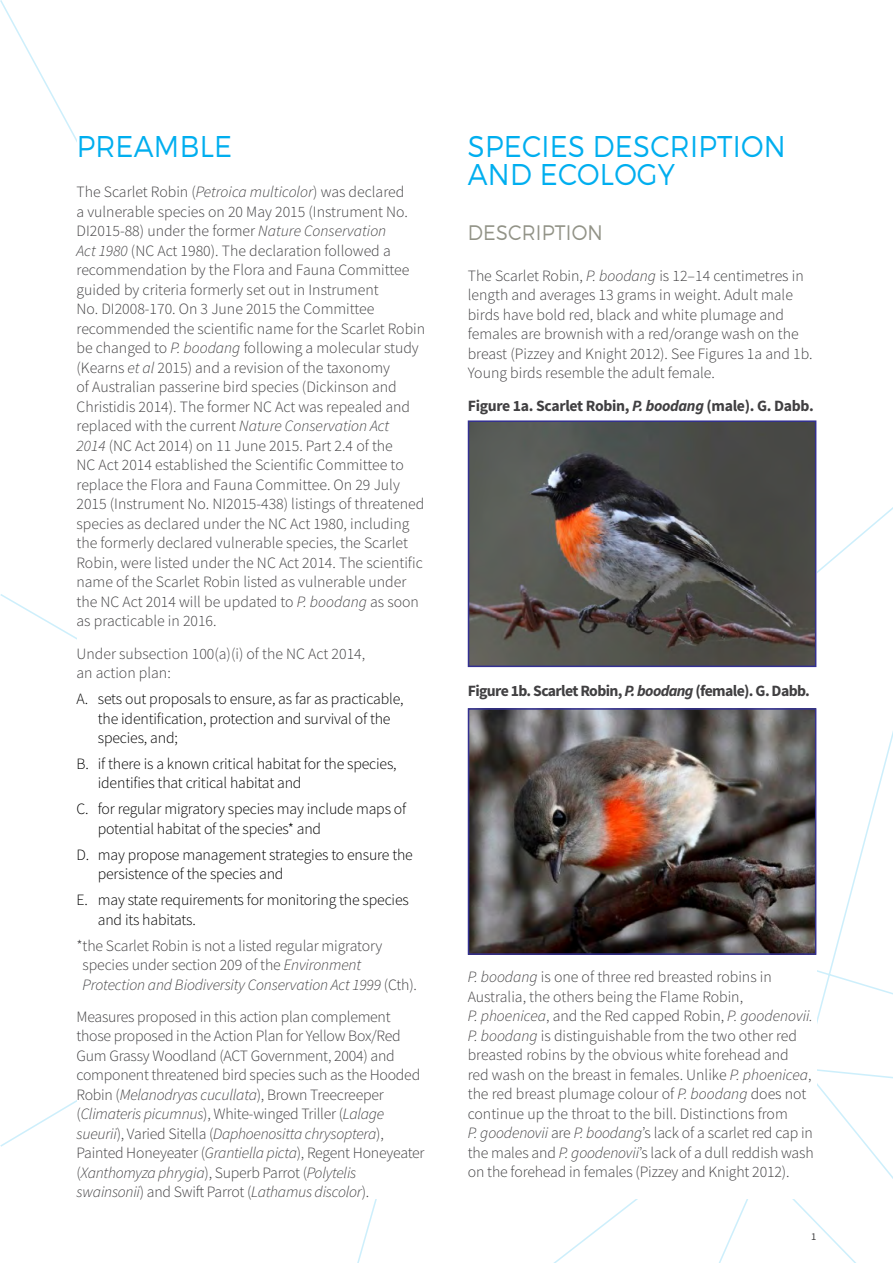
<style>
.page{position:relative;width:893px;height:1263px;background:#fff}
.page>*{position:absolute;margin:0;border:0;box-sizing:border-box;transform-origin:0 0}
.t1{font:300 30px/28.5px "Montserrat";letter-spacing:.01em;color:#00aeef;scale:.92 1}
.t2{font:300 21px "Montserrat";letter-spacing:.01em;color:#929387;scale:.92 1}
.P2{font:300 15.75px/19.5px "Source Sans Pro";color:#414042}
.t3{font:300 15.75px/19.5px "Source Sans Pro";letter-spacing:-.01em;color:#000}
.t4{font:700 15.75px "Source Sans Pro";letter-spacing:-.04em;color:#414042}
.t5{font:700 15.75px "Source Sans Pro";letter-spacing:-.02em;color:#414042}
.t6{font:10.5px "Source Sans Pro";color:#414042}
.s1{font-style:italic}
</style>
<div class="page">
<img style="left:471px;top:423px;width:342px;height:241px">
<div style="left:468px;top:420px;width:348px;height:247px;border:2px solid #333092"></div>
<img style="left:471px;top:711px;width:342px;height:241px">
<div style="left:468px;top:708px;width:348px;height:247px;border:2px solid #333092"></div>
<h2 class="t1" style="left:77px;top:131px;width:171px">PREAMBLE</h2>
<p class="P2" style="left:77px;top:182px;width:350px">The Scarlet Robin (<span class="s1">Petroica multicolor</span>) was declared<br>a vulnerable species on 20 May 2015 (Instrument No.<br>DI2015-88) under the former <span class="s1">Nature Conservation<br>Act 1980</span> (NC Act 1980). The declaration followed a recommendation by the Flora and Fauna Committee guided by criteria formerly set out in Instrument<br>No. DI2008-170. On 3 June 2015 the Committee recommended the scientific name for the Scarlet Robin be changed to <span class="s1">P. boodang</span> following a molecular study (Kearns <span class="s1">et al</span> 2015) and a revision of the taxonomy<br>of Australian passerine bird species (Dickinson and Christidis 2014). The former NC Act was repealed and replaced with the current <span class="s1">Nature Conservation Act<br>2014</span> (NC Act 2014) on 11 June 2015. Part 2.4 of the<br>NC Act 2014 established the Scientific Committee to replace the Flora and Fauna Committee. On 29 July 2015 (Instrument No. NI2015-438) listings of threatened species as declared under the NC Act 1980, including the formerly declared vulnerable species, the Scarlet Robin, were listed under the NC Act 2014. The scientific name of the Scarlet Robin listed as vulnerable under the NC Act 2014 will be updated to <span class="s1">P. boodang</span> as soon as practicable in 2016.</p>
<p class="P2" style="left:77px;top:644px;width:290px">Under subsection 100(a)(i) of the NC Act 2014, an action plan:</p>
<p class="t3" style="left:98px;top:689px;width:307px;text-indent:-21px">A. sets out proposals to ensure, as far as practicable, the identification, protection and survival of the species, and;</p>
<p class="t3" style="left:98px;top:754px;width:300px;text-indent:-21px">B. if there is a known critical habitat for the species, identifies that critical habitat and</p>
<p class="t3" style="left:98px;top:799px;width:310px;text-indent:-21px">C. for regular migratory species may include maps of potential habitat of the species* and</p>
<p class="t3" style="left:98px;top:845px;width:317px;text-indent:-21px">D. may propose management strategies to ensure the persistence of the species and</p>
<p class="t3" style="left:98px;top:890px;width:313px;text-indent:-21px">E. may state requirements for monitoring the species and its habitats.</p>
<p class="P2" style="left:83px;top:935px;width:336px;text-indent:-6px">*the Scarlet Robin is not a listed regular migratory species under section 209 of the <span class="s1">Environment<br>Protection and Biodiversity Conservation Act 1999</span> (Cth).</p>
<p class="P2" style="left:77px;top:1007px;width:349px">Measures proposed in this action plan complement those proposed in the Action Plan for Yellow Box/Red Gum Grassy Woodland (ACT Government, 2004) and component threatened bird species such as the Hooded Robin (<span class="s1">Melanodryas cucullata</span>), Brown Treecreeper (<span class="s1">Climateris picumnus</span>), White-winged Triller (<span class="s1">Lalage sueurii</span>), Varied Sitella (<span class="s1">Daphoenositta chrysoptera</span>), Painted Honeyeater (<span class="s1">Grantiella picta</span>), Regent Honeyeater (<span class="s1">Xanthomyza phrygia</span>), Superb Parrot (<span class="s1">Polytelis swainsonii</span>) and Swift Parrot (<span class="s1">Lathamus discolor</span>).</p>
<h2 class="t1" style="left:468px;top:131px;width:347px">SPECIES DESCRIPTION<br>AND ECOLOGY</h2>
<h3 class="t2" style="left:468px;top:220px;width:148px">DESCRIPTION</h3>
<p class="P2" style="left:468px;top:266px;width:346px">The Scarlet Robin, <span class="s1">P. boodang</span> is 12–14 centimetres in length and averages 13 grams in weight. Adult male birds have bold red, black and white plumage and females are brownish with a red/orange wash on the breast (Pizzey and Knight 2012). See Figures 1a and 1b.<br>Young birds resemble the adult female.</p>
<p class="t5" style="left:468px;top:395px;width:347px">Figure 1a. Scarlet Robin, <span class="s1">P. boodang</span> (male). G. Dabb.</p>
<p class="t4" style="left:468px;top:680px;width:344px">Figure 1b. Scarlet Robin, <span class="s1">P. boodang</span> (female). G. Dabb.</p>
<p class="P2" style="left:468px;top:967px;width:347px"><span class="s1">P. boodang</span> is one of three red breasted robins in Australia, the others being the Flame Robin,<br><span class="s1">P. phoenicea</span>, and the Red capped Robin, <span class="s1">P. goodenovii.<br>P. boodang</span> is distinguishable from the two other red breasted robins by the obvious white forehead and red wash on the breast in females. Unlike <span class="s1">P. phoenicea</span>, the red breast plumage colour of <span class="s1">P. boodang</span> does not continue up the throat to the bill. Distinctions from<br><span class="s1">P. goodenovii</span> are <span class="s1">P. boodang</span>’s lack of a scarlet red cap in the males and <span class="s1">P. goodenovii</span>’s lack of a dull reddish wash on the forehead in females (Pizzey and Knight 2012).</p>
<p class="t6" style="left:811px;top:1230px;width:7px">1</p>
</div>
